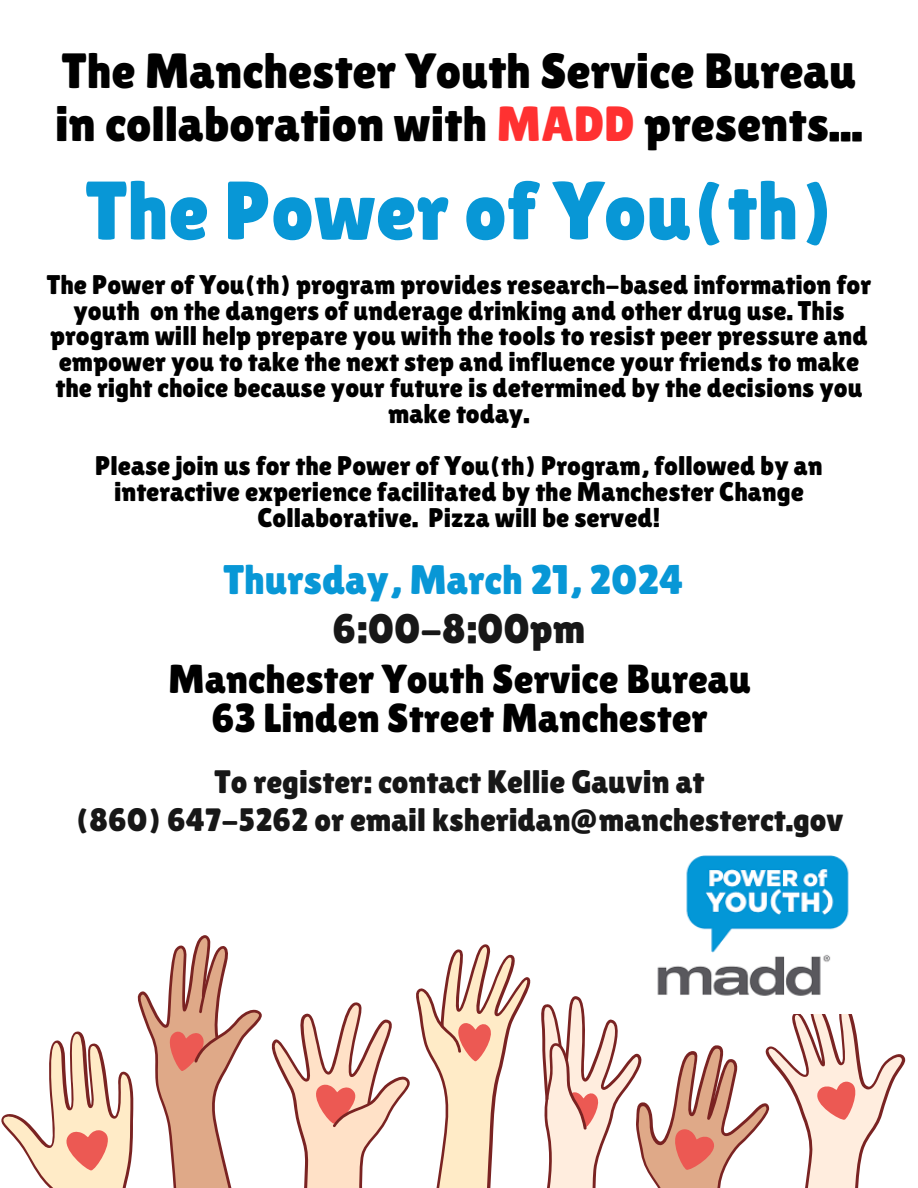
<style>
.page{position:relative;width:918px;height:1188px;background:#fff}
.page>*{position:absolute;margin:0;border:0;box-sizing:border-box;transform-origin:0 0}
.t1{font:82.65px "Lilita One";color:#0897d6}
.t2{font:49.5px/52.8px "Lilita One";color:#000}
.t3{font:41.25px "Lilita One";color:#0897d6}
.t4{font:41.25px "Lilita One";color:#171717}
.t5{font:40.5px/39.3px "Lilita One";color:#000;text-align:center}
.t6{font:32.55px/38.2px "Lilita One";color:#171717;text-align:center}
.t7{font:27px/25.8px "Lilita One";color:#000;text-align:center}
.s1{color:#ff3131}
</style>
<div class="page">
<svg style="left:1px;top:935px;width:905px;height:253px"></svg>
<img style="left:588px;top:855px;width:318px;height:159px">
<h1 class="t2" style="left:55px;top:45px;width:809px">The Manchester Youth Service Bureau in collaboration with <span class="s1">MADD</span> presents...</h1>
<h3 class="t1" style="left:86px;top:163px;width:749px">The Power of You(th)</h3>
<h3 class="t7" style="left:47px;top:271px;width:826px">The Power of You(th) program provides research-based information for youth on the dangers of underage drinking and other drug use. This program will help prepare you with the tools to resist peer pressure and empower you to take the next step and influence your friends to make the right choice because your future is determined by the decisions you make today.</h3>
<h4 class="t7" style="left:95px;top:452px;width:729px">Please join us for the Power of You(th) Program, followed by an interactive experience facilitated by the Manchester Change<br>Collaborative. Pizza will be served!</h4>
<p class="t3" style="left:223px;top:556px;width:462px">Thursday, March 21, 2024</p>
<p class="t4" style="left:333px;top:605px;width:254px">6:00-8:00pm</p>
<p class="t5" style="left:168px;top:659px;width:584px">Manchester Youth Service Bureau<br>63 Linden Street Manchester</p>
<h3 class="t6" style="left:76px;top:763px;width:770px">To register: contact Kellie Gauvin at<br>(860) 647-5262 or email ksheridan@manchesterct.gov</h3>
</div>
